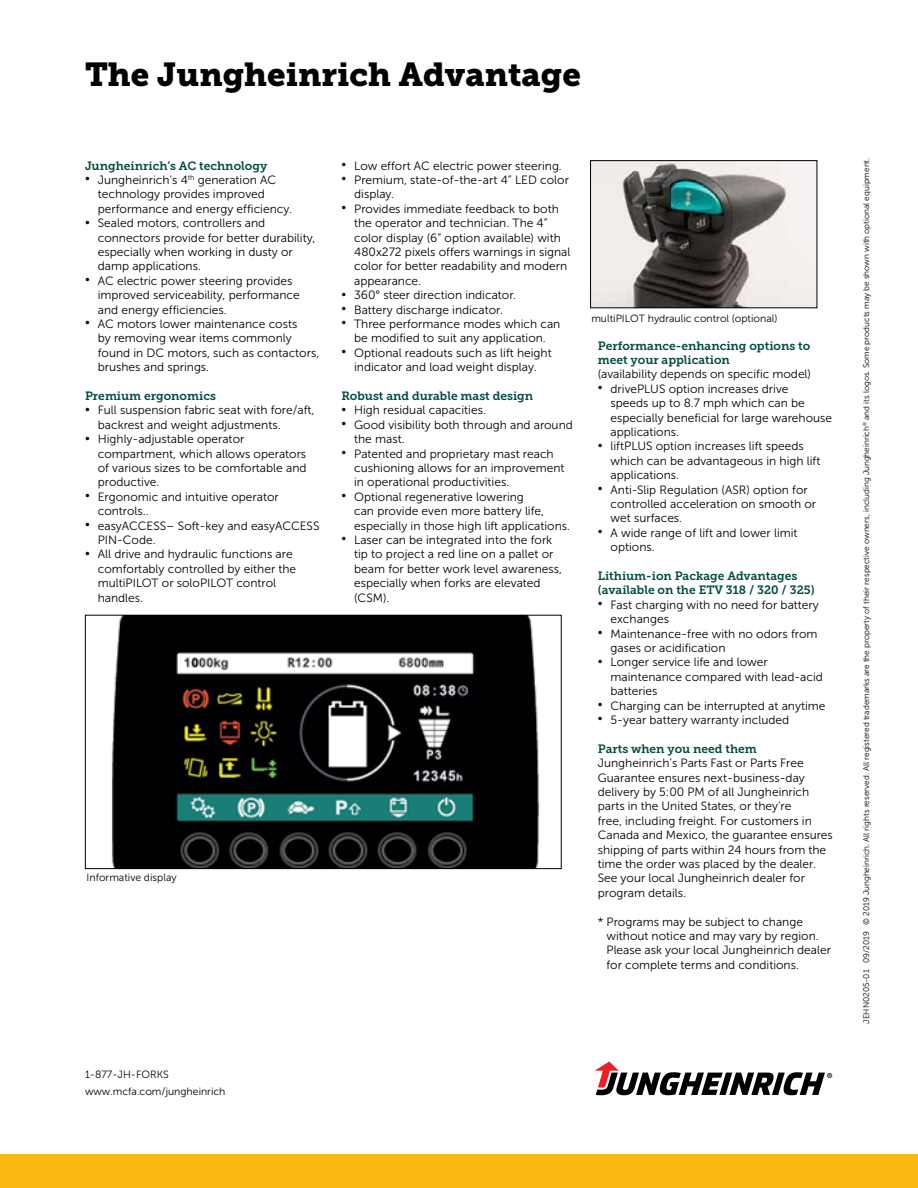
<style>
.page{position:relative;width:918px;height:1188px;background:#fff}
.page>*{position:absolute;margin:0;border:0;box-sizing:border-box;transform-origin:0 0}
.t1{font:33px "Museo Slab 900";color:#000}
.t2{font:12px/14.4px "Museo Sans 300";color:#000}
.t3{font:12px/14.4px "Museo Slab 700";color:#004b41}
.t4{font:12px "Museo JH Slab 700";color:#004b41}
.t5{font:10.5px/16.5px "Museo Sans 300";color:#000}
.t6{font:8.25px "Museo Sans 300";color:#000}
.t7{font:7.05px "Museo Sans 700";color:#000}
</style>
<div class="page">
<div style="left:0;top:1155px;width:918px;height:33px;background:#fdb913"></div>
<svg style="left:595px;top:1061px;width:230px;height:34px"></svg>
<img style="left:111px;top:617px;width:429px;height:250px">
<div style="left:85px;top:615px;width:476px;height:254px;border:1px solid #000"></div>
<img style="left:592px;top:162px;width:223px;height:144px">
<div style="left:590px;top:160px;width:227px;height:148px;border:1px solid #000"></div>
<h1 class="t1" style="left:85px;top:55px;width:497px">The Jungheinrich Advantage</h1>
<p class="t3" style="left:85px;top:158px;width:184px">Jungheinrich’s AC technology</p>
<p class="t2" style="left:98px;top:173px;width:196px;text-indent:-13px">• Jungheinrich’s 4<sup>th</sup> generation AC technology provides improved performance and energy efficiency.</p>
<p class="t2" style="left:98px;top:216px;width:219px;text-indent:-13px">• Sealed motors, controllers and connectors provide for better durability, especially when working in dusty or damp applications.</p>
<p class="t2" style="left:98px;top:274px;width:204px;text-indent:-13px">• AC electric power steering provides improved serviceability, performance and energy efficiencies.</p>
<p class="t2" style="left:98px;top:317px;width:223px;text-indent:-13px">• AC motors lower maintenance costs<br>by removing wear items commonly found in DC motors, such as contactors, brushes and springs.</p>
<p class="t3" style="left:85px;top:389px;width:132px">Premium ergonomics</p>
<p class="t2" style="left:98px;top:403px;width:218px;text-indent:-13px">• Full suspension fabric seat with fore/aft, backrest and weight adjustments.</p>
<p class="t2" style="left:98px;top:432px;width:210px;text-indent:-13px">• Highly-adjustable operator compartment, which allows operators of various sizes to be comfortable and productive.</p>
<p class="t2" style="left:98px;top:490px;width:183px;text-indent:-13px">• Ergonomic and intuitive operator controls..</p>
<p class="t2" style="left:98px;top:518px;width:223px;text-indent:-13px">• easyACCESS– Soft-key and easyACCESS<br>PIN-Code.</p>
<p class="t2" style="left:98px;top:547px;width:200px;text-indent:-13px">• All drive and hydraulic functions are comfortably controlled by either the multiPILOT or soloPILOT control handles.</p>
<p class="t5" style="left:87px;top:869px;width:92px">Informative display</p>
<p class="t2" style="left:341px;top:158px;width:222px">• Low effort AC electric power steering.</p>
<p class="t2" style="left:354px;top:173px;width:216px;text-indent:-13px">• Premium, state-of-the-art 4” LED color display.</p>
<p class="t2" style="left:354px;top:202px;width:218px;text-indent:-13px">• Provides immediate feedback to both the operator and technician. The 4” color display (6” option available) with 480x272 pixels offers warnings in signal color for better readability and modern appearance.</p>
<p class="t2" style="left:341px;top:288px;width:176px">• 360° steer direction indicator.</p>
<p class="t2" style="left:341px;top:302px;width:163px">• Battery discharge indicator.</p>
<p class="t2" style="left:341px;top:317px;width:221px;text-align:center">• Three performance modes which can be modified to suit any application.</p>
<p class="t2" style="left:341px;top:346px;width:212px;text-align:center">• Optional readouts such as lift height indicator and load weight display.</p>
<p class="t3" style="left:341px;top:389px;width:193px">Robust and durable mast design</p>
<p class="t2" style="left:341px;top:403px;width:146px">• High residual capacities.</p>
<p class="t2" style="left:354px;top:418px;width:220px;text-indent:-13px">• Good visibility both through and around the mast.</p>
<p class="t2" style="left:354px;top:446px;width:212px;text-indent:-13px">• Patented and proprietary mast reach cushioning allows for an improvement in operational productivities.</p>
<p class="t2" style="left:354px;top:490px;width:217px;text-indent:-13px">• Optional regenerative lowering<br>can provide even more battery life, especially in those high lift applications.</p>
<p class="t2" style="left:354px;top:533px;width:209px;text-indent:-13px">• Laser can be integrated into the fork tip to project a red line on a pallet or beam for better work level awareness, especially when forks are elevated (CSM).</p>
<p class="t5" style="left:591px;top:310px;width:188px">multiPILOT hydraulic control (optional)</p>
<p class="t3" style="left:598px;top:338px;width:214px">Performance-enhancing options to meet your application</p>
<p class="t2" style="left:598px;top:367px;width:215px">(availability depends on specific model)</p>
<p class="t2" style="left:611px;top:382px;width:223px;text-indent:-13px">• drivePLUS option increases drive<br>speeds up to 8.7 mph which can be especially beneficial for large warehouse applications.</p>
<p class="t2" style="left:611px;top:439px;width:211px;text-indent:-13px">• liftPLUS option increases lift speeds which can be advantageous in high lift applications.</p>
<p class="t2" style="left:611px;top:482px;width:207px;text-indent:-13px">• Anti-Slip Regulation (ASR) option for controlled acceleration on smooth or wet surfaces.</p>
<p class="t2" style="left:611px;top:526px;width:189px;text-indent:-13px">• A wide range of lift and lower limit options.</p>
<p class="t3" style="left:598px;top:569px;width:201px">Lithium-ion Package Advantages</p>
<p class="t4" style="left:598px;top:583px;width:218px">(available on the ETV 318 / 320 / 325)</p>
<p class="t2" style="left:611px;top:598px;width:210px;text-indent:-13px">• Fast charging with no need for battery exchanges</p>
<p class="t2" style="left:611px;top:626px;width:209px;text-indent:-13px">• Maintenance-free with no odors from gases or acidification</p>
<p class="t2" style="left:611px;top:655px;width:214px;text-indent:-13px">• Longer service life and lower maintenance compared with lead-acid batteries</p>
<p class="t2" style="left:598px;top:698px;width:229px">• Charging can be interrupted at anytime</p>
<p class="t2" style="left:598px;top:713px;width:193px">• 5-year battery warranty included</p>
<p class="t3" style="left:598px;top:741px;width:161px">Parts when you need them</p>
<p class="t2" style="left:598px;top:756px;width:237px">Jungheinrich’s Parts Fast or Parts Free Guarantee ensures next-business-day delivery by 5:00 PM of all Jungheinrich parts in the United States, or they’re<br>free, including freight. For customers in Canada and Mexico, the guarantee ensures shipping of parts within 24 hours from the time the order was placed by the dealer.<br>See your local Jungheinrich dealer for program details.</p>
<p class="t2" style="left:607px;top:914px;width:226px;text-indent:-9px">* Programs may be subject to change without notice and may vary by region.<br>Please ask your local Jungheinrich dealer for complete terms and conditions.</p>
<p class="t5" style="left:85px;top:1066px;width:142px">1-877-JH-FORKS www.mcfa.com/jungheinrich</p>
<p class="t7" style="left:827px;top:1071px;width:7px">®</p>
<p class="t6" style="left:862px;top:1024px;width:867px;rotate:-90deg">JEHN0205-01 09/2019 © 2019 Jungheinrich. All rights reserved. All registered trademarks are the property of their respective owners, including Jungheinrich<sup>®</sup> and its logos. Some products may be shown with optional equipment.</p>
</div>
